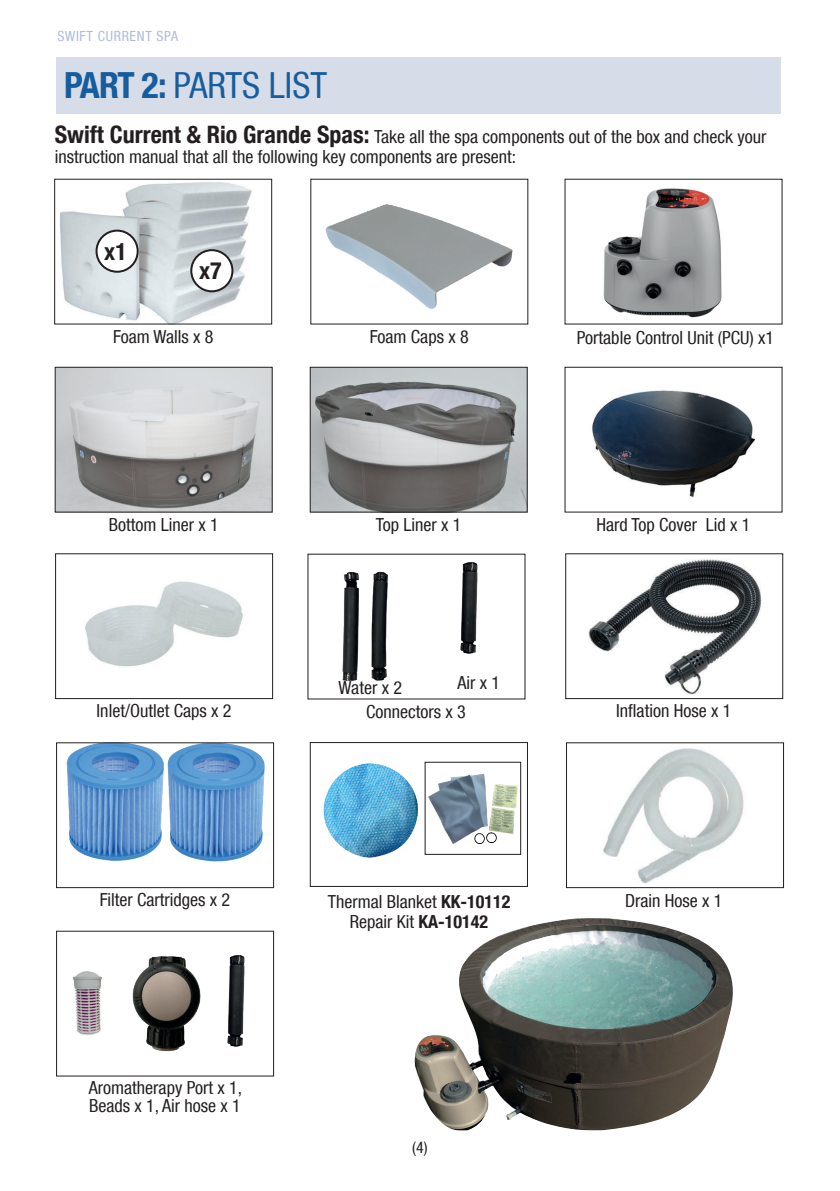
<style>
.page{position:relative;width:840px;height:1191px;background:#fff}
.page>*{position:absolute;margin:0;border:0;box-sizing:border-box;transform-origin:0 0}
.t1{font:condensed 36px "Helvetica Neue LT Com";color:#175d9e}
.t2{font:700 condensed 24px "Helvetica Neue LT Com";color:#231f20}
.t3{font:condensed 18px/20px "Helvetica Neue LT Com";color:#231f20}
.t4{font:condensed 16px "Helvetica Neue LT Com";color:#231f20}
.t5{font:condensed 14px "Helvetica Neue LT Com";letter-spacing:.05em;color:#b0bbda}
.s1{font-weight:700}
.s2{font-weight:700;font-size:24px}
</style>
<div class="page">
<img style="left:414px;top:918px;width:319px;height:212px">
<div style="left:56px;top:57px;width:724px;height:56px;background:#d7dde8"></div>
<hr style="left:839px;top:888px;width:1px;height:303px;background:#e6e7e9">
<img style="left:311px;top:369px;width:214px;height:141px">
<div style="left:309px;top:367px;width:218px;height:145px;border:1px solid #231f20"></div>
<img style="left:66px;top:744px;width:199px;height:118px">
<div style="left:56px;top:742px;width:218px;height:146px;border:1px solid #231f20"></div>
<img style="left:325px;top:204px;width:188px;height:105px">
<img style="left:603px;top:188px;width:119px;height:130px">
<img style="left:592px;top:390px;width:164px;height:108px">
<div style="left:564px;top:367px;width:218px;height:145px;border:1px solid #231f20"></div>
<img style="left:588px;top:559px;width:174px;height:136px">
<div style="left:565px;top:553px;width:217px;height:146px;border:1px solid #231f20"></div>
<img style="left:57px;top:369px;width:213px;height:141px">
<div style="left:55px;top:367px;width:217px;height:145px;border:1px solid #231f20"></div>
<img style="left:85px;top:581px;width:158px;height:86px">
<div style="left:55px;top:553px;width:218px;height:146px;border:1px solid #231f20"></div>
<img style="left:603px;top:748px;width:141px;height:136px">
<div style="left:565px;top:742px;width:218px;height:146px;border:1px solid #231f20"></div>
<img style="left:60px;top:182px;width:192px;height:140px">
<div style="left:54px;top:179px;width:218px;height:145px;border:1px solid #231f20"></div>
<div style="left:191px;top:250px;width:41px;height:41px;background:#fff;border-radius:50%"></div>
<div style="left:190px;top:249px;width:43px;height:43px;border:2px solid #231f20;border-radius:50%"></div>
<div style="left:96px;top:231px;width:42px;height:41px;background:#fff;border-radius:50%"></div>
<div style="left:95px;top:230px;width:44px;height:43px;border:2px solid #231f20;border-radius:50%"></div>
<img style="left:132px;top:956px;width:69px;height:96px">
<div style="left:56px;top:930px;width:218px;height:146px;border:1px solid #231f20"></div>
<img style="left:72px;top:971px;width:30px;height:64px">
<img style="left:227px;top:955px;width:18px;height:92px">
<img style="left:342px;top:571px;width:46px;height:110px">
<img style="left:460px;top:562px;width:18px;height:92px">
<img style="left:323px;top:761px;width:134px;height:97px">
<div style="left:310px;top:742px;width:217px;height:144px;border:1px solid #231f20"></div>
<img style="left:426px;top:764px;width:92px;height:88px">
<p class="t5" style="left:57px;top:27px;width:122px">SWIFT CURRENT SPA</p>
<h1 class="t1" style="left:64px;top:64px;width:264px"><span class="s1">PART 2:</span> PARTS LIST</h1>
<p class="t3" style="left:55px;top:127px;width:712px"><span class="s2">Swift Current &amp; Rio Grande Spas:</span> Take all the spa components out of the box and check your instruction manual that all the following key components are present:</p>
<h2 class="t2" style="left:104px;top:237px;width:24px">x1</h2>
<h2 class="t2" style="left:199px;top:256px;width:24px">x7</h2>
<p class="t3" style="left:113px;top:327px;width:102px">Foam Walls x 8</p>
<p class="t3" style="left:109px;top:514px;width:111px">Bottom Liner x 1</p>
<p class="t3" style="left:97px;top:700px;width:136px">Inlet/Outlet Caps x 2</p>
<p class="t3" style="left:100px;top:889px;width:132px">Filter Cartridges x 2</p>
<p class="t3" style="left:89px;top:1078px;width:155px;line-height:18px">Aromatherapy Port x 1,<br>Beads x 1, Air hose x 1</p>
<p class="t3" style="left:370px;top:326px;width:100px">Foam Caps x 8</p>
<p class="t3" style="left:576px;top:328px;width:198px">Portable Control Unit (PCU) x1</p>
<p class="t3" style="left:375px;top:514px;width:87px">Top Liner x 1</p>
<p class="t3" style="left:338px;top:677px;width:65px">Water x 2</p>
<p class="t3" style="left:457px;top:672px;width:44px">Air x 1</p>
<p class="t3" style="left:366px;top:702px;width:101px">Connectors x 3</p>
<p class="t3" style="left:327px;top:891px;width:184px;text-align:center">Thermal Blanket <span class="s1">KK-10112<br></span>Repair Kit <span class="s1">KA-10142</span></p>
<p class="t4" style="left:412px;top:1137px;width:17px">(4)</p>
<p class="t3" style="left:596px;top:514px;width:155px">Hard Top Cover Lid x 1</p>
<p class="t3" style="left:615px;top:701px;width:117px">Inflation Hose x 1</p>
<p class="t3" style="left:624px;top:890px;width:99px">Drain Hose x 1</p>
</div>
